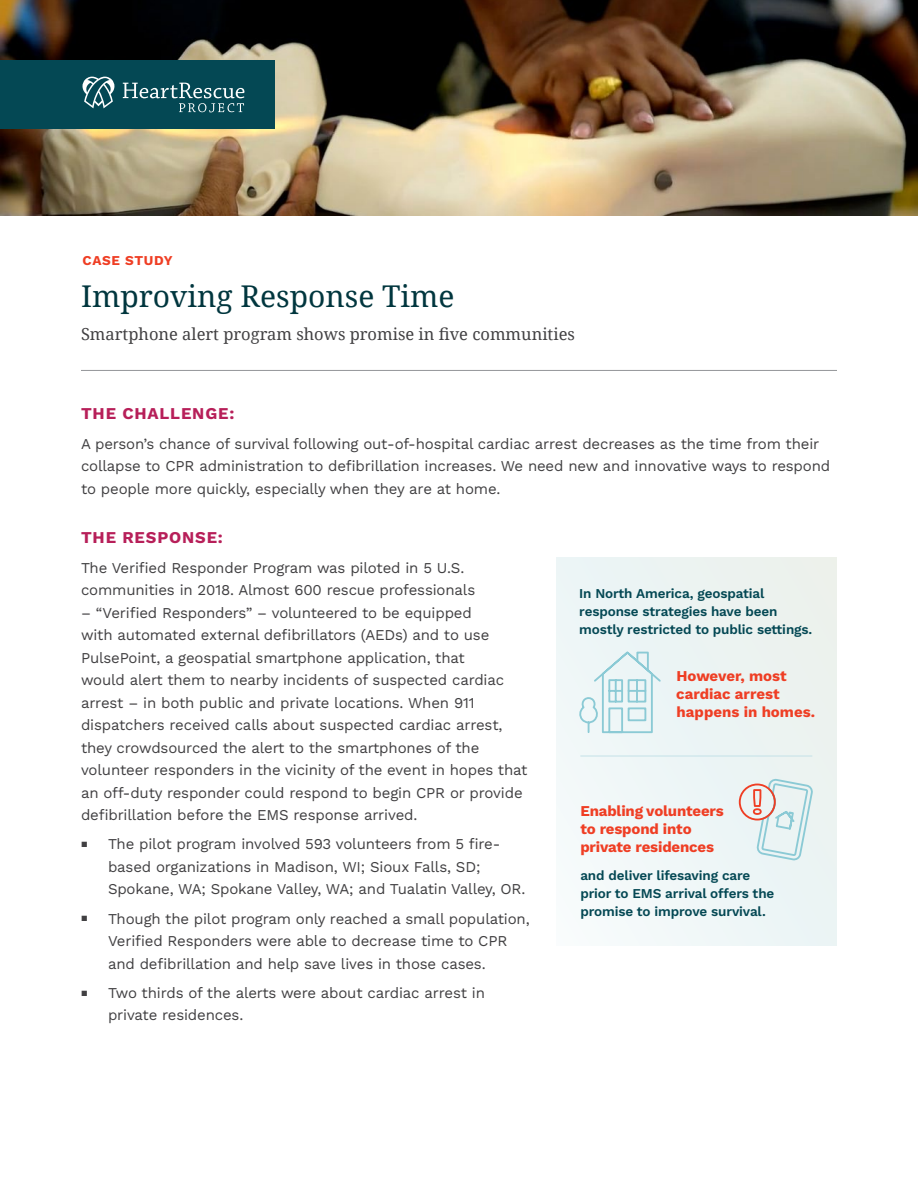
<style>
.page{position:relative;width:918px;height:1188px;background:#fff}
.page>*{position:absolute;margin:0;border:0;box-sizing:border-box;transform-origin:0 0}
.t1{font:30px "Noto Serif";color:#01363e}
.t2{font:16.5px "Noto Serif";color:#414042}
.t3{font:700 16.5px "Work Sans";letter-spacing:.05em;color:#b71f59}
.t4{font:15px/22.5px "Work Sans";letter-spacing:-.01em;color:#414042}
.t5{font:700 15px/18px "Work Sans";letter-spacing:-.01em;color:#ef3e24}
.t6{font:600 13.5px/18px "Work Sans";letter-spacing:-.01em;color:#044854}
.t7{font:700 13.5px "Work Sans";letter-spacing:.05em;color:#ef3e24}
.s1{font-size:10.5px}
</style>
<div class="page">
<img style="left:0;top:0;width:918px;height:216px">
<div style="left:0;top:60px;width:274px;height:69px;background:#044854"></div>
<hr style="left:81px;top:370px;width:756px;height:1px;background:#939598">
<svg style="left:82px;top:77px;width:32px;height:31px"></svg>
<svg style="left:123px;top:83px;width:122px;height:29px"></svg>
<div style="left:557px;top:557px;width:280px;height:389px;background:#ecf4f6"></div>
<hr style="left:580px;top:756px;width:232px;height:1px;background:#c4e1e7">
<svg style="left:579px;top:651px;width:82px;height:83px"></svg>
<svg style="left:738px;top:779px;width:75px;height:81px"></svg>
<p class="t7" style="left:82px;top:250px;width:92px">CASE STUDY</p>
<h1 class="t1" style="left:81px;top:275px;width:375px">Improving Response Time</h1>
<p class="t2" style="left:81px;top:323px;width:495px">Smartphone alert program shows promise in five communities</p>
<p class="t3" style="left:81px;top:401px;width:155px">THE CHALLENGE:</p>
<p class="t4" style="left:81px;top:432px;width:751px">A person’s chance of survival following out-of-hospital cardiac arrest decreases as the time from their collapse to CPR administration to defibrillation increases. We need new and innovative ways to respond to people more quickly, especially when they are at home.</p>
<p class="t3" style="left:81px;top:525px;width:143px">THE RESPONSE:</p>
<p class="t4" style="left:81px;top:556px;width:396px">The Verified Responder Program was piloted in 5 U.S. communities in 2018. Almost 600 rescue professionals</p>
<p class="t4" style="left:81px;top:601px;width:448px">– “Verified Responders” – volunteered to be equipped<br>with automated external defibrillators (AEDs) and to use PulsePoint, a geospatial smartphone application, that<br>would alert them to nearby incidents of suspected cardiac arrest – in both public and private locations. When 911 dispatchers received calls about suspected cardiac arrest, they crowdsourced the alert to the smartphones of the volunteer responders in the vicinity of the event in hopes that an off-duty responder could respond to begin CPR or provide defibrillation before the EMS response arrived.</p>
<p class="t4" style="left:108px;top:832px;width:419px;text-indent:-27px"><span class="s1">▪</span> The pilot program involved 593 volunteers from 5 fire&shy;based organizations in Madison, WI; Sioux Falls, SD;<br>Spokane, WA; Spokane Valley, WA; and Tualatin Valley, OR.</p>
<p class="t4" style="left:108px;top:907px;width:423px;text-indent:-27px"><span class="s1">▪</span> Though the pilot program only reached a small population,<br>Verified Responders were able to decrease time to CPR and defibrillation and help save lives in those cases.</p>
<p class="t4" style="left:108px;top:981px;width:379px;text-indent:-27px"><span class="s1">▪</span> Two thirds of the alerts were about cardiac arrest in private residences.</p>
<p class="t6" style="left:579px;top:583px;width:235px">In North America, geospatial response strategies have been mostly restricted to public settings.</p>
<p class="t5" style="left:676px;top:667px;width:140px">However, most cardiac arrest happens in homes.</p>
<p class="t5" style="left:580px;top:802px;width:145px">Enabling volunteers to respond into private residences</p>
<p class="t6" style="left:580px;top:866px;width:196px">and deliver lifesaving care prior to EMS arrival offers the promise to improve survival.</p>
</div>
